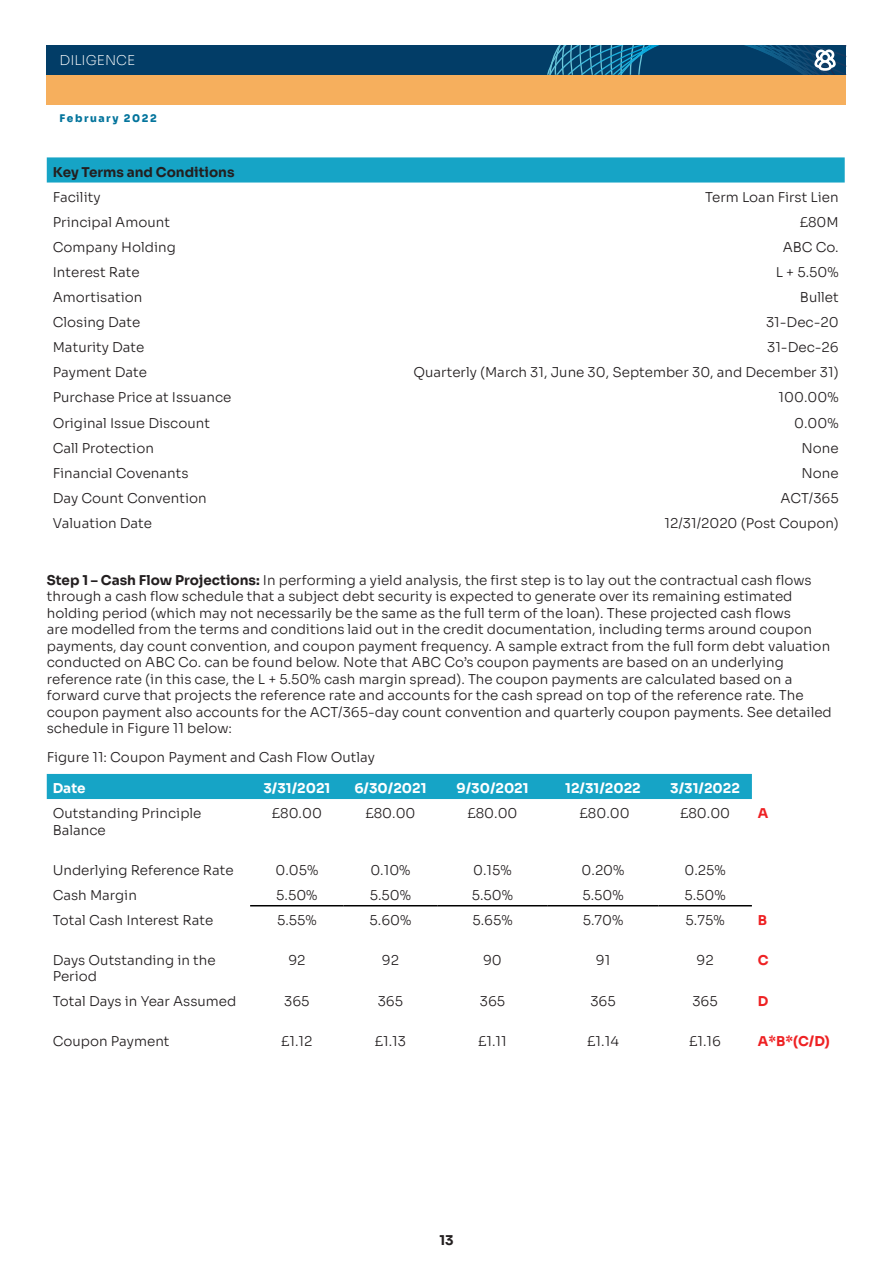
<style>
.page{position:relative;width:893px;height:1263px;background:#fff}
.page>*{position:absolute;margin:0;border:0;box-sizing:border-box;transform-origin:0 0}
._05_1_BODYTEXT_01_So{font:300 13.5px/16.5px "Sora";color:#231f20}
._05_1_BODYTEXT_01_So-2{font:700 13.5px "Sora";color:#fff}
._05_1_BODYTEXT_01_So-3{font:700 13.5px "Sora";color:#231f20}
._05_1_BODYTEXT_01_So-4{font:700 13.5px "Sora";color:#ee2123}
.t1{font:200 13.5px "Sora";color:#fff}
.t2{font:800 10.5px "Sora";letter-spacing:.15em;color:#03749c}
.s1{font-weight:700}
</style>
<div class="page">
<svg style="left:47px;top:157px;width:798px;height:26px;background:#1ea7c7"></svg>
<div style="left:47px;top:774px;width:705px;height:25px;background:#16a4c6"></div>
<hr style="left:250px;top:905px;width:94px;height:1px;background:#000">
<hr style="left:344px;top:905px;width:93px;height:1px;background:#000">
<hr style="left:437px;top:905px;width:111px;height:1px;background:#000">
<hr style="left:548px;top:905px;width:110px;height:1px;background:#000">
<hr style="left:658px;top:905px;width:94px;height:1px;background:#000">
<div style="left:47px;top:75px;width:799px;height:30px;background:#f6af5d"></div>
<div style="left:47px;top:45px;width:799px;height:30px;background:#023d67"></div>
<svg style="left:547px;top:45px;width:299px;height:30px"></svg>
<p class="t1" style="left:60px;top:49px;width:77px">DILIGENCE</p>
<p class="t2" style="left:60px;top:109px;width:99px">February 2022</p>
<p class="_05_1_BODYTEXT_01_So-3" style="left:53px;top:161px;width:183px">Key Terms and Conditions</p>
<p class="_05_1_BODYTEXT_01_So" style="left:53px;top:187px;width:49px">Facility</p>
<p class="_05_1_BODYTEXT_01_So" style="left:705px;top:187px;width:135px">Term Loan First Lien</p>
<p class="_05_1_BODYTEXT_01_So" style="left:53px;top:212px;width:119px">Principal Amount</p>
<p class="_05_1_BODYTEXT_01_So" style="left:800px;top:212px;width:40px">£80M</p>
<p class="_05_1_BODYTEXT_01_So" style="left:53px;top:238px;width:125px">Company Holding</p>
<p class="_05_1_BODYTEXT_01_So" style="left:783px;top:238px;width:58px">ABC Co.</p>
<p class="_05_1_BODYTEXT_01_So" style="left:53px;top:263px;width:88px">Interest Rate</p>
<p class="_05_1_BODYTEXT_01_So" style="left:776px;top:263px;width:64px">L + 5.50%</p>
<p class="_05_1_BODYTEXT_01_So" style="left:53px;top:288px;width:91px">Amortisation</p>
<p class="_05_1_BODYTEXT_01_So" style="left:800px;top:288px;width:40px">Bullet</p>
<p class="_05_1_BODYTEXT_01_So" style="left:53px;top:313px;width:89px">Closing Date</p>
<p class="_05_1_BODYTEXT_01_So" style="left:766px;top:313px;width:74px">31-Dec-20</p>
<p class="_05_1_BODYTEXT_01_So" style="left:53px;top:338px;width:93px">Maturity Date</p>
<p class="_05_1_BODYTEXT_01_So" style="left:767px;top:338px;width:73px">31-Dec-26</p>
<p class="_05_1_BODYTEXT_01_So" style="left:53px;top:363px;width:96px">Payment Date</p>
<p class="_05_1_BODYTEXT_01_So" style="left:413px;top:363px;width:427px">Quarterly (March 31, June 30, September 30, and December 31)</p>
<p class="_05_1_BODYTEXT_01_So" style="left:53px;top:388px;width:180px">Purchase Price at Issuance</p>
<p class="_05_1_BODYTEXT_01_So" style="left:779px;top:388px;width:62px">100.00%</p>
<p class="_05_1_BODYTEXT_01_So" style="left:53px;top:413px;width:159px">Original Issue Discount</p>
<p class="_05_1_BODYTEXT_01_So" style="left:794px;top:413px;width:46px">0.00%</p>
<p class="_05_1_BODYTEXT_01_So" style="left:53px;top:438px;width:103px">Call Protection</p>
<p class="_05_1_BODYTEXT_01_So" style="left:801px;top:438px;width:39px">None</p>
<p class="_05_1_BODYTEXT_01_So" style="left:53px;top:463px;width:137px">Financial Covenants</p>
<p class="_05_1_BODYTEXT_01_So" style="left:801px;top:463px;width:39px">None</p>
<p class="_05_1_BODYTEXT_01_So" style="left:53px;top:488px;width:155px">Day Count Convention</p>
<p class="_05_1_BODYTEXT_01_So" style="left:780px;top:488px;width:60px">ACT/365</p>
<p class="_05_1_BODYTEXT_01_So" style="left:53px;top:514px;width:101px">Valuation Date</p>
<p class="_05_1_BODYTEXT_01_So" style="left:665px;top:514px;width:176px">12/31/2020 (Post Coupon)</p>
<p class="_05_1_BODYTEXT_01_So" style="left:47px;top:571px;width:786px"><span class="s1">Step 1 – Cash Flow Projections:</span> In performing a yield analysis, the first step is to lay out the contractual cash flows through a cash flow schedule that a subject debt security is expected to generate over its remaining estimated holding period (which may not necessarily be the same as the full term of the loan). These projected cash flows<br>are modelled from the terms and conditions laid out in the credit documentation, including terms around coupon payments, day count convention, and coupon payment frequency. A sample extract from the full form debt valuation conducted on ABC Co. can be found below. Note that ABC Co’s coupon payments are based on an underlying reference rate (in this case, the L + 5.50% cash margin spread). The coupon payments are calculated based on a forward curve that projects the reference rate and accounts for the cash spread on top of the reference rate. The coupon payment also accounts for the ACT/365-day count convention and quarterly coupon payments. See detailed schedule in Figure 11 below:</p>
<p class="_05_1_BODYTEXT_01_So" style="left:47px;top:748px;width:330px">Figure 11: Coupon Payment and Cash Flow Outlay</p>
<p class="_05_1_BODYTEXT_01_So-2" style="left:53px;top:777px;width:34px">Date</p>
<p class="_05_1_BODYTEXT_01_So-2" style="left:263px;top:777px;width:68px">3/31/2021</p>
<p class="_05_1_BODYTEXT_01_So-2" style="left:354px;top:777px;width:74px">6/30/2021</p>
<p class="_05_1_BODYTEXT_01_So-2" style="left:456px;top:777px;width:74px">9/30/2021</p>
<p class="_05_1_BODYTEXT_01_So-2" style="left:565px;top:777px;width:77px">12/31/2022</p>
<p class="_05_1_BODYTEXT_01_So-2" style="left:670px;top:777px;width:71px">3/31/2022</p>
<p class="_05_1_BODYTEXT_01_So" style="left:53px;top:804px;width:150px">Outstanding Principle<br>Balance</p>
<p class="_05_1_BODYTEXT_01_So" style="left:272px;top:804px;width:52px">£80.00</p>
<p class="_05_1_BODYTEXT_01_So" style="left:365px;top:804px;width:52px">£80.00</p>
<p class="_05_1_BODYTEXT_01_So" style="left:467px;top:804px;width:52px">£80.00</p>
<p class="_05_1_BODYTEXT_01_So" style="left:580px;top:804px;width:52px">£80.00</p>
<p class="_05_1_BODYTEXT_01_So" style="left:680px;top:804px;width:52px">£80.00</p>
<p class="_05_1_BODYTEXT_01_So-4" style="left:758px;top:802px;width:12px">A</p>
<p class="_05_1_BODYTEXT_01_So" style="left:53px;top:860px;width:182px">Underlying Reference Rate</p>
<p class="_05_1_BODYTEXT_01_So" style="left:275px;top:860px;width:44px">0.05%</p>
<p class="_05_1_BODYTEXT_01_So" style="left:370px;top:860px;width:42px">0.10%</p>
<p class="_05_1_BODYTEXT_01_So" style="left:473px;top:860px;width:40px">0.15%</p>
<p class="_05_1_BODYTEXT_01_So" style="left:582px;top:860px;width:44px">0.20%</p>
<p class="_05_1_BODYTEXT_01_So" style="left:684px;top:860px;width:43px">0.25%</p>
<p class="_05_1_BODYTEXT_01_So" style="left:53px;top:885px;width:86px">Cash Margin</p>
<p class="_05_1_BODYTEXT_01_So" style="left:276px;top:885px;width:43px">5.50%</p>
<p class="_05_1_BODYTEXT_01_So" style="left:370px;top:885px;width:43px">5.50%</p>
<p class="_05_1_BODYTEXT_01_So" style="left:472px;top:885px;width:43px">5.50%</p>
<p class="_05_1_BODYTEXT_01_So" style="left:582px;top:885px;width:43px">5.50%</p>
<p class="_05_1_BODYTEXT_01_So" style="left:684px;top:885px;width:43px">5.50%</p>
<p class="_05_1_BODYTEXT_01_So" style="left:53px;top:910px;width:162px">Total Cash Interest Rate</p>
<p class="_05_1_BODYTEXT_01_So" style="left:277px;top:910px;width:41px">5.55%</p>
<p class="_05_1_BODYTEXT_01_So" style="left:369px;top:910px;width:43px">5.60%</p>
<p class="_05_1_BODYTEXT_01_So" style="left:472px;top:910px;width:42px">5.65%</p>
<p class="_05_1_BODYTEXT_01_So" style="left:583px;top:910px;width:42px">5.70%</p>
<p class="_05_1_BODYTEXT_01_So" style="left:686px;top:910px;width:41px">5.75%</p>
<p class="_05_1_BODYTEXT_01_So-4" style="left:758px;top:909px;width:11px">B</p>
<p class="_05_1_BODYTEXT_01_So" style="left:53px;top:950px;width:164px">Days Outstanding in the<br>Period</p>
<p class="_05_1_BODYTEXT_01_So" style="left:288px;top:950px;width:19px">92</p>
<p class="_05_1_BODYTEXT_01_So" style="left:382px;top:950px;width:19px">92</p>
<p class="_05_1_BODYTEXT_01_So" style="left:483px;top:950px;width:20px">90</p>
<p class="_05_1_BODYTEXT_01_So" style="left:596px;top:950px;width:16px">91</p>
<p class="_05_1_BODYTEXT_01_So" style="left:696px;top:950px;width:19px">92</p>
<p class="_05_1_BODYTEXT_01_So-4" style="left:758px;top:949px;width:12px">C</p>
<p class="_05_1_BODYTEXT_01_So" style="left:53px;top:992px;width:185px">Total Days in Year Assumed</p>
<p class="_05_1_BODYTEXT_01_So" style="left:284px;top:992px;width:27px">365</p>
<p class="_05_1_BODYTEXT_01_So" style="left:378px;top:992px;width:27px">365</p>
<p class="_05_1_BODYTEXT_01_So" style="left:480px;top:992px;width:27px">365</p>
<p class="_05_1_BODYTEXT_01_So" style="left:590px;top:992px;width:27px">365</p>
<p class="_05_1_BODYTEXT_01_So" style="left:692px;top:992px;width:27px">365</p>
<p class="_05_1_BODYTEXT_01_So-4" style="left:758px;top:990px;width:12px">D</p>
<p class="_05_1_BODYTEXT_01_So" style="left:53px;top:1032px;width:118px">Coupon Payment</p>
<p class="_05_1_BODYTEXT_01_So" style="left:281px;top:1032px;width:33px">£1.12</p>
<p class="_05_1_BODYTEXT_01_So" style="left:375px;top:1032px;width:33px">£1.13</p>
<p class="_05_1_BODYTEXT_01_So" style="left:478px;top:1032px;width:30px">£1.11</p>
<p class="_05_1_BODYTEXT_01_So" style="left:587px;top:1032px;width:33px">£1.14</p>
<p class="_05_1_BODYTEXT_01_So" style="left:689px;top:1032px;width:33px">£1.16</p>
<p class="_05_1_BODYTEXT_01_So-4" style="left:758px;top:1030px;width:74px">A*B*(C/D)</p>
<p class="_05_1_BODYTEXT_01_So-3" style="left:439px;top:1228px;width:16px">13</p>
</div>
